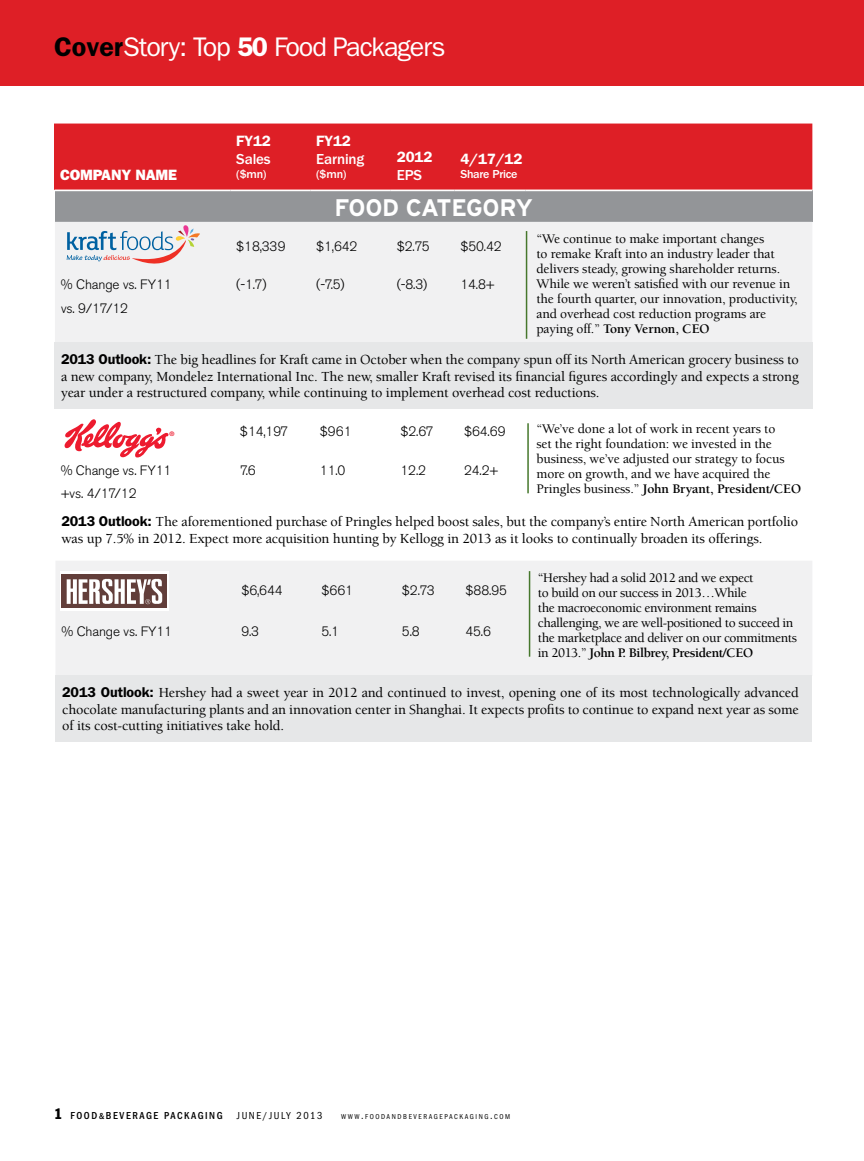
<style>
.page{position:relative;width:864px;height:1161px;background:#fff}
.page>*{position:absolute;margin:0;border:0;box-sizing:border-box;transform-origin:0 0}
.t1{font:27px "Franklin Gothic";letter-spacing:-.04em;color:#fff}
.t2{font:700 24px "Interstate";letter-spacing:-.02em;color:#fff}
.t3{font:600 15px "Franklin Gothic";letter-spacing:-.01em;color:#fff}
.t4{font:500 15px "Franklin Gothic";letter-spacing:-.01em;color:#fff}
.t5{font:800 15px "Franklin Gothic";letter-spacing:-.01em;color:#fff}
.t6{font:500 14.25px/16.5px "Berkeley";letter-spacing:-.01em;color:#000;text-align:justify}
.t7{font:500 13.5px/15px "Berkeley";letter-spacing:-.01em;color:#000}
.t8{font:500 13.5px/15px "Berkeley";letter-spacing:-.03em;color:#000}
.t9{font:300 13.5px "Akzidenz Grotesk BE";letter-spacing:-.01em;color:#000}
.t10{font:500 12px "Franklin Gothic";letter-spacing:-.02em;color:#fff}
.t11{font:500 condensed 10.5px "Franklin Gothic";letter-spacing:.15em;color:#000}
.t12{font:condensed 10.5px "Franklin Gothic";letter-spacing:.15em;color:#000}
.t13{font:condensed 7.35px "Franklin Gothic";letter-spacing:.215em;color:#000}
.t14{font:700 6.3px "Helvetica Neue";color:#ed1b2f}
.s1{font-weight:600;color:#000}
.s2{font-weight:600}
.s3{font-weight:700}
.s4{font-family:"Franklin Gothic";font-weight:600}
.s5{font-weight:400;font-size:15px}
.s6{font-size:9px}
.s7{font-style:inherit}
.s8{font-size:10.5px}
</style>
<div class="page">
<div style="left:0;top:0;width:864px;height:86px;background:#de1f26"></div>
<div style="left:54px;top:124px;width:758px;height:66px;background:#de1f26"></div>
<hr style="left:527px;top:423px;width:2px;height:70px;background:#46772c">
<svg style="left:65px;top:419px;width:103px;height:38px"></svg>
<div style="left:56px;top:561px;width:756px;height:114px;background:#f1f1f2"></div>
<div style="left:56px;top:675px;width:756px;height:66px;background:#e6e7e8"></div>
<hr style="left:529px;top:571px;width:1px;height:86px;background:#46772c">
<div style="left:60px;top:571px;width:108px;height:40px;background:#fff"></div>
<div style="left:61px;top:574px;width:106px;height:34px;background:#623e3a"></div>
<svg style="left:67px;top:579px;width:95px;height:25px"></svg>
<div style="left:55px;top:190px;width:757px;height:32px;background:#939598"></div>
<div style="left:55px;top:222px;width:757px;height:120px;background:#f1f1f2"></div>
<hr style="left:55px;top:190px;width:175px;height:1px;background:#fff">
<hr style="left:230px;top:190px;width:80px;height:1px;background:#fff">
<hr style="left:310px;top:190px;width:81px;height:1px;background:#fff">
<hr style="left:391px;top:190px;width:63px;height:1px;background:#fff">
<hr style="left:454px;top:190px;width:71px;height:1px;background:#fff">
<hr style="left:525px;top:190px;width:287px;height:1px;background:#fff">
<div style="left:54px;top:342px;width:758px;height:66px;background:#e6e7e8"></div>
<hr style="left:526px;top:231px;width:1px;height:108px;background:#46772c">
<svg style="left:67px;top:225px;width:133px;height:47px"></svg>
<h1 class="t1" style="left:54px;top:32px;width:393px"><span class="s1">Cover</span>Story: Top <span class="s2">50</span> Food Packagers</h1>
<p class="t5" style="left:60px;top:166px;width:119px">COMPANY NAME</p>
<p class="t3" style="left:236px;top:132px;width:36px">FY12</p>
<p class="t4" style="left:236px;top:151px;width:36px">Sales</p>
<p class="t10" style="left:236px;top:168px;width:32px">($mn)</p>
<p class="t3" style="left:316px;top:132px;width:36px">FY12</p>
<p class="t4" style="left:316px;top:151px;width:50px">Earning</p>
<p class="t10" style="left:316px;top:168px;width:32px">($mn)</p>
<p class="t3" style="left:397px;top:148px;width:37px">2012</p>
<p class="t4" style="left:397px;top:167px;width:27px">EPS</p>
<p class="t3" style="left:460px;top:150px;width:64px">4/17/12</p>
<p class="t10" style="left:460px;top:168px;width:59px">Share Price</p>
<h2 class="t2" style="left:335px;top:194px;width:200px">FOOD CATEGORY</h2>
<p class="t9" style="left:236px;top:239px;width:51px">$18,339</p>
<p class="t9" style="left:316px;top:239px;width:43px">$1,642</p>
<p class="t9" style="left:397px;top:239px;width:34px">$2.75</p>
<p class="t9" style="left:460px;top:239px;width:43px">$50.42</p>
<p class="t9" style="left:61px;top:276px;width:112px">% Change vs. FY11</p>
<p class="t9" style="left:236px;top:276px;width:32px">(-1.7)</p>
<p class="t9" style="left:316px;top:276px;width:30px">(-7.5)</p>
<p class="t9" style="left:397px;top:276px;width:32px">(-8.3)</p>
<p class="t9" style="left:460px;top:276px;width:36px">14.8+</p>
<p class="t9" style="left:61px;top:300px;width:68px">vs. 9/17/12</p>
<p class="t7" style="left:536px;top:231px;width:263px">“We continue to make important changes<br>to remake Kraft into an industry leader that delivers steady, growing shareholder returns.<br>While we weren’t satisfied with our revenue in the fourth quarter, our innovation, productivity, and overhead cost reduction programs are paying off.” <span class="s3">Tony Vernon, CEO</span></p>
<p class="t6" style="left:61px;top:352px;width:739px"><span class="s4">2013 Outlook:</span> The big headlines for Kraft came in October when the company spun off its North American grocery business to a new company, Mondelez International Inc. The new, smaller Kraft revised its financial figures accordingly and expects a strong year under a restructured company, while continuing to implement overhead cost reductions.</p>
<p class="t7" style="left:536px;top:422px;width:266px">“We’ve done a lot of work in recent years to<br>set the right foundation: we invested in the business, we’ve adjusted our strategy to focus more on growth, and we have acquired the Pringles business.” <span class="s3">John Bryant, President/CEO</span></p>
<p class="t9" style="left:240px;top:423px;width:50px">$14,197</p>
<p class="t9" style="left:320px;top:423px;width:33px">$961</p>
<p class="t9" style="left:401px;top:423px;width:35px">$2.67</p>
<p class="t9" style="left:464px;top:423px;width:43px">$64.69</p>
<p class="t14" style="left:170px;top:429px;width:6px">®</p>
<p class="t9" style="left:61px;top:463px;width:112px">% Change vs. FY11</p>
<p class="t9" style="left:240px;top:463px;width:17px">7.6</p>
<p class="t9" style="left:320px;top:463px;width:27px">11.0</p>
<p class="t9" style="left:401px;top:463px;width:27px">12.2</p>
<p class="t9" style="left:464px;top:463px;width:36px">24.2+</p>
<p class="t9" style="left:61px;top:486px;width:77px">+vs. 4/17/12</p>
<p class="t6" style="left:61px;top:514px;width:738px"><span class="s4">2013 Outlook:</span> The aforementioned purchase of Pringles helped boost sales, but the company’s entire North American portfolio was up 7.5% in 2012. Expect more acquisition hunting by Kellogg in 2013 as it looks to continually broaden its offerings.</p>
<p class="t9" style="left:241px;top:583px;width:43px">$6,644</p>
<p class="t9" style="left:321px;top:583px;width:33px">$661</p>
<p class="t9" style="left:402px;top:583px;width:34px">$2.73</p>
<p class="t9" style="left:466px;top:583px;width:43px">$88.95</p>
<p class="t9" style="left:62px;top:623px;width:112px">% Change vs. FY11</p>
<p class="t9" style="left:241px;top:623px;width:19px">9.3</p>
<p class="t9" style="left:321px;top:623px;width:19px">5.1</p>
<p class="t9" style="left:402px;top:623px;width:19px">5.8</p>
<p class="t9" style="left:466px;top:623px;width:27px">45.6</p>
<p class="t8" style="left:538px;top:571px;width:260px">“Hershey had a solid 2012 and we expect<br>to build on our success in 2013…While<br>the macroeconomic environment remains challenging, we are well-positioned to succeed in the marketplace and deliver on our commitments in 2013.” <span class="s3">John P. Bilbrey, President/CEO</span></p>
<p class="t6" style="left:62px;top:685px;width:738px"><span class="s4">2013 Outlook:</span> Hershey had a sweet year in 2012 and continued to invest, opening one of its most technologically advanced chocolate manufacturing plants and an innovation center in Shanghai. It expects profits to continue to expand next year as some of its cost-cutting initiatives take hold.</p>
<p class="t11" style="left:54px;top:1109px;width:170px"><span class="s5">1</span> FOOD<span class="s6">&amp;</span>BEVERAGE PACKAGING</p>
<p class="t12" style="left:237px;top:1110px;width:87px">JUNE/JULY <span class="s7">2013</span></p>
<p class="t13" style="left:341px;top:1112px;width:171px">WWW<span class="s8">.</span>FOODANDBEVERAGEPACKAGING<span class="s8">.</span>COM</p>
</div>
